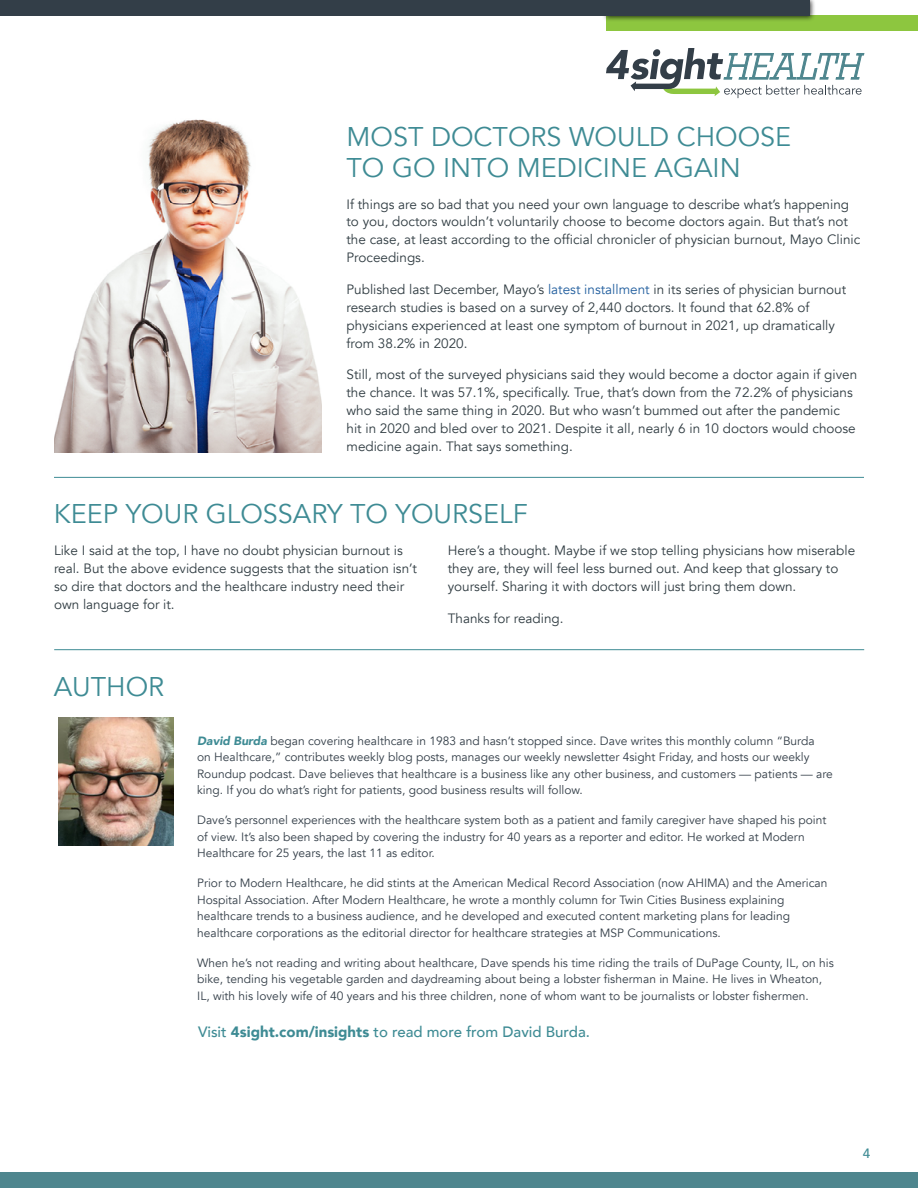
<style>
.page{position:relative;width:918px;height:1188px;background:#fff}
.page>*{position:absolute;margin:0;border:0;box-sizing:border-box;transform-origin:0 0}
.t1{font:27px/31.5px "Avenir";color:#3e8b94}
.t2{font:500 15px "Avenir";color:#3e8b94}
.t3{font:13.5px/18px "Avenir";color:#303c42}
.t4{font:500 13.5px "Avenir";color:#3e8b94}
.t5{font:12px/16.5px "Avenir";color:#333e48}
.s1{color:#215e9e}
.s2{font-weight:900;font-style:italic;color:#3e8b94}
.s3{font-weight:900}
</style>
<div class="page">
<svg style="left:606px;top:48px;width:258px;height:50px"></svg>
<div style="left:606px;top:16px;width:312px;height:15px;background:#8dc63f"></div>
<div style="left:602px;top:0;width:214px;height:22px;background:#000;opacity:.75"></div>
<div style="left:0;top:0;width:810px;height:16px;background:#333e48"></div>
<div style="left:0;top:1172px;width:918px;height:16px;background:#4e868e"></div>
<img style="left:59px;top:717px;width:114px;height:129px">
<hr style="left:54px;top:649px;width:810px;height:1px;background:#3e8b94">
<hr style="left:54px;top:477px;width:810px;height:1px;background:#3e8b94">
<img style="left:54px;top:119px;width:268px;height:333px">
<h1 class="t1" style="left:346px;top:121px;width:446px">MOST DOCTORS WOULD CHOOSE<br>TO GO INTO MEDICINE AGAIN</h1>
<p class="t3" style="left:346px;top:195px;width:515px">If things are so bad that you need your own language to describe what’s happening to you, doctors wouldn’t voluntarily choose to become doctors again. But that’s not the case, at least according to the official chronicler of physician burnout, Mayo Clinic Proceedings.</p>
<p class="t3" style="left:346px;top:281px;width:501px">Published last December, Mayo’s <span class="s1">latest installment</span> in its series of physician burnout research studies is based on a survey of 2,440 doctors. It found that 62.8% of physicians experienced at least one symptom of burnout in 2021, up dramatically from 38.2% in 2020.</p>
<p class="t3" style="left:346px;top:366px;width:512px">Still, most of the surveyed physicians said they would become a doctor again if given the chance. It was 57.1%, specifically. True, that’s down from the 72.2% of physicians who said the same thing in 2020. But who wasn’t bummed out after the pandemic hit in 2020 and bled over to 2021. Despite it all, nearly 6 in 10 doctors would choose medicine again. That says something.</p>
<h1 class="t1" style="left:54px;top:498px;width:475px">KEEP YOUR GLOSSARY TO YOURSELF</h1>
<p class="t3" style="left:54px;top:542px;width:364px">Like I said at the top, I have no doubt physician burnout is real. But the above evidence suggests that the situation isn’t so dire that doctors and the healthcare industry need their own language for it.</p>
<p class="t3" style="left:448px;top:542px;width:409px">Here’s a thought. Maybe if we stop telling physicians how miserable they are, they will feel less burned out. And keep that glossary to yourself. Sharing it with doctors will just bring them down.</p>
<p class="t3" style="left:448px;top:610px;width:117px">Thanks for reading.</p>
<h1 class="t1" style="left:54px;top:671px;width:112px">AUTHOR</h1>
<p class="t5" style="left:197px;top:732px;width:637px"><span class="s2">David Burda</span> began covering healthcare in 1983 and hasn’t stopped since. Dave writes this monthly column “Burda<br>on Healthcare,” contributes weekly blog posts, manages our weekly newsletter 4sight Friday, and hosts our weekly Roundup podcast. Dave believes that healthcare is a business like any other business, and customers — patients — are king. If you do what’s right for patients, good business results will follow.</p>
<p class="t5" style="left:197px;top:812px;width:631px">Dave’s personnel experiences with the healthcare system both as a patient and family caregiver have shaped his point of view. It’s also been shaped by covering the industry for 40 years as a reporter and editor. He worked at Modern<br>Healthcare for 25 years, the last 11 as editor.</p>
<p class="t5" style="left:197px;top:875px;width:632px">Prior to Modern Healthcare, he did stints at the American Medical Record Association (now AHIMA) and the American Hospital Association. After Modern Healthcare, he wrote a monthly column for Twin Cities Business explaining healthcare trends to a business audience, and he developed and executed content marketing plans for leading healthcare corporations as the editorial director for healthcare strategies at MSP Communications.</p>
<p class="t5" style="left:197px;top:954px;width:638px">When he’s not reading and writing about healthcare, Dave spends his time riding the trails of DuPage County, IL, on his bike, tending his vegetable garden and daydreaming about being a lobster fisherman in Maine. He lives in Wheaton,<br>IL, with his lovely wife of 40 years and his three children, none of whom want to be journalists or lobster fishermen.</p>
<p class="t2" style="left:198px;top:1018px;width:393px">Visit <span class="s3">4sight.com/insights</span> to read more from David Burda.</p>
<p class="t4" style="left:863px;top:1142px;width:9px">4</p>
</div>
